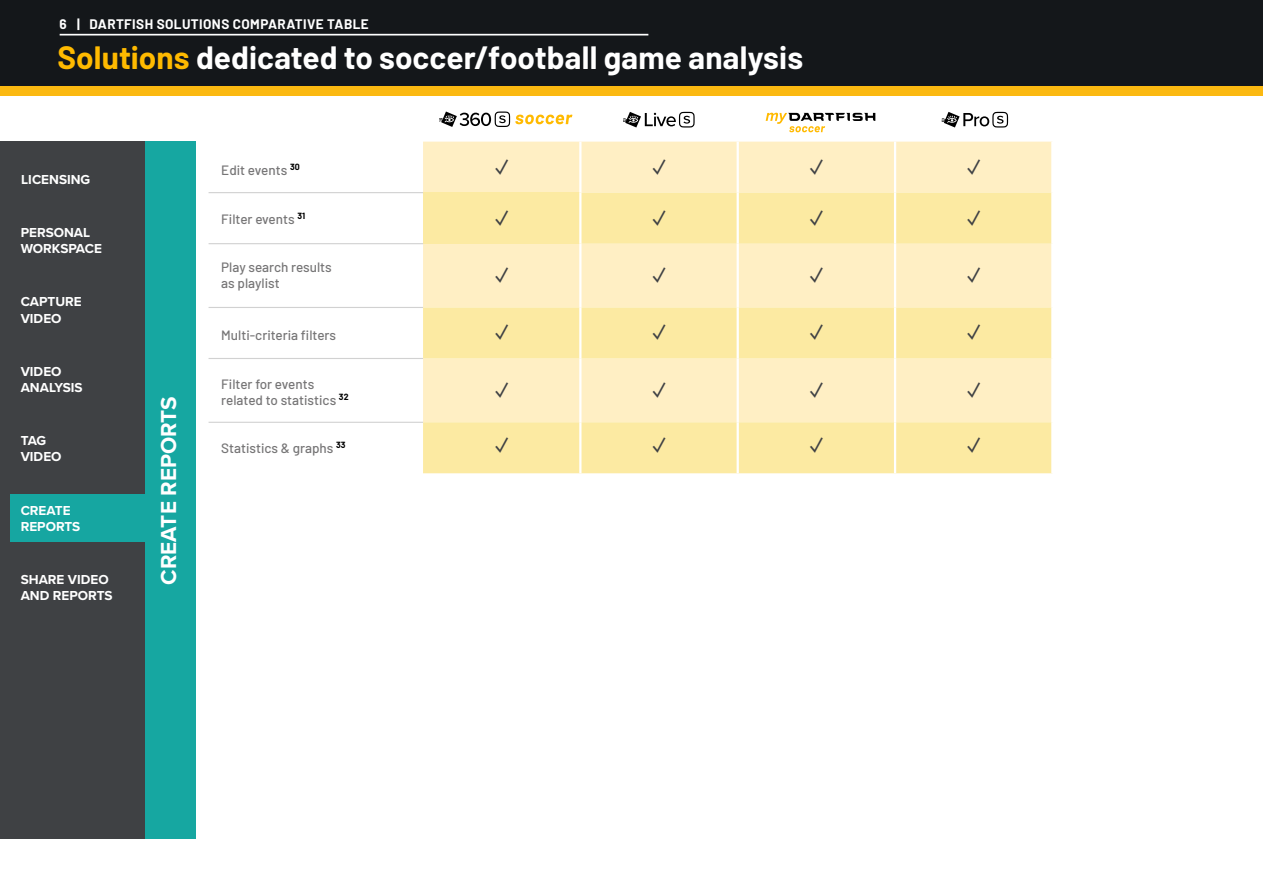
<style>
.page{position:relative;width:1263px;height:893px;background:#fff}
.page>*{position:absolute;margin:0;border:0;box-sizing:border-box;transform-origin:0 0}
.t1{font:700 31.5px "Barlow";color:#fff}
.t2{font:600 24px "Proxima Nova";color:#3f4144}
.t3{font:700 22.5px "Proxima Nova";color:#fff}
.t4{font:500 13.5px/16.2px "Barlow";color:#767576}
.t5{font:700 13.5px/16.2px "Proxima Nova";color:#fff}
.t6{font:700 13.5px "Barlow";letter-spacing:.03em;color:#fff}
.s1{color:#ffba00}
</style>
<div class="page">
<div style="left:0;top:86px;width:1263px;height:9px;background:#fbb911"></div>
<div style="left:0;top:0;width:1263px;height:86px;background:#14171a"></div>
<hr style="left:60px;top:34px;width:588px;height:2px;background:#fff">
<div style="left:423px;top:142px;width:628px;height:280px;background:#ffefc4"></div>
<div style="left:423px;top:193px;width:157px;height:51px;background:#fceaa2"></div>
<div style="left:581px;top:193px;width:470px;height:51px;background:#fceaa2"></div>
<div style="left:423px;top:307px;width:628px;height:51px;background:#fceaa2"></div>
<div style="left:423px;top:422px;width:628px;height:51px;background:#fceaa2"></div>
<hr style="left:209px;top:243px;width:214px;height:1px;background:#d1d1d1">
<hr style="left:209px;top:307px;width:214px;height:1px;background:#d1d1d1">
<hr style="left:209px;top:358px;width:214px;height:1px;background:#d1d1d1">
<hr style="left:579px;top:307px;width:2px;height:51px;background:#fff">
<hr style="left:579px;top:358px;width:2px;height:64px;background:#fff">
<hr style="left:579px;top:193px;width:2px;height:51px;background:#fff">
<hr style="left:737px;top:193px;width:2px;height:51px;background:#fff">
<hr style="left:894px;top:193px;width:2px;height:51px;background:#fff">
<hr style="left:737px;top:307px;width:2px;height:51px;background:#fff">
<hr style="left:894px;top:307px;width:2px;height:51px;background:#fff">
<hr style="left:737px;top:358px;width:2px;height:64px;background:#fff">
<hr style="left:894px;top:358px;width:2px;height:64px;background:#fff">
<hr style="left:579px;top:422px;width:2px;height:51px;background:#fff">
<hr style="left:579px;top:142px;width:2px;height:51px;background:#fff">
<hr style="left:737px;top:142px;width:2px;height:51px;background:#fff">
<hr style="left:894px;top:142px;width:2px;height:51px;background:#fff">
<hr style="left:579px;top:244px;width:2px;height:63px;background:#fff">
<hr style="left:737px;top:244px;width:2px;height:63px;background:#fff">
<hr style="left:894px;top:244px;width:2px;height:63px;background:#fff">
<hr style="left:737px;top:422px;width:2px;height:51px;background:#fff">
<hr style="left:894px;top:422px;width:2px;height:51px;background:#fff">
<hr style="left:209px;top:192px;width:214px;height:1px;background:#d1d1d1">
<hr style="left:209px;top:422px;width:214px;height:1px;background:#d1d1d1">
<div style="left:144px;top:142px;width:52px;height:697px;background:#16a7a1"></div>
<div style="left:0;top:142px;width:144px;height:697px;background:#3f4144"></div>
<div style="left:11px;top:495px;width:139px;height:47px;background:#16a6a1"></div>
<svg style="left:623px;top:112px;width:72px;height:16px"></svg>
<svg style="left:941px;top:112px;width:67px;height:16px"></svg>
<svg style="left:766px;top:113px;width:109px;height:19px"></svg>
<svg style="left:439px;top:111px;width:133px;height:16px"></svg>
<p class="t6" style="left:60px;top:14px;width:311px">6 | DARTFISH SOLUTIONS COMPARATIVE TABLE</p>
<h1 class="t1" style="left:57px;top:34px;width:747px"><span class="s1">Solutions</span> dedicated to soccer/football game analysis</h1>
<p class="t5" style="left:21px;top:171px;width:71px">LICENSING</p>
<p class="t5" style="left:21px;top:224px;width:83px">PERSONAL<br>WORKSPACE</p>
<p class="t5" style="left:21px;top:293px;width:63px">CAPTURE<br>VIDEO</p>
<p class="t5" style="left:21px;top:363px;width:63px">VIDEO<br>ANALYSIS</p>
<p class="t5" style="left:21px;top:432px;width:42px">TAG<br>VIDEO</p>
<p class="t5" style="left:21px;top:502px;width:61px">CREATE<br>REPORTS</p>
<p class="t5" style="left:21px;top:571px;width:93px">SHARE VIDEO<br>AND REPORTS</p>
<h3 class="t3" style="left:152px;top:585px;width:190px;rotate:-90deg">CREATE REPORTS</h3>
<p class="t4" style="left:221px;top:161px;width:80px">Edit events <sup>30</sup></p>
<h2 class="t2" style="left:495px;top:151px;width:14px">✓</h2>
<h2 class="t2" style="left:653px;top:151px;width:14px">✓</h2>
<h2 class="t2" style="left:810px;top:151px;width:14px">✓</h2>
<h2 class="t2" style="left:967px;top:151px;width:14px">✓</h2>
<p class="t4" style="left:221px;top:209px;width:85px">Filter events <sup>31</sup></p>
<h2 class="t2" style="left:495px;top:202px;width:14px">✓</h2>
<h2 class="t2" style="left:653px;top:202px;width:14px">✓</h2>
<h2 class="t2" style="left:810px;top:202px;width:14px">✓</h2>
<h2 class="t2" style="left:967px;top:202px;width:14px">✓</h2>
<p class="t4" style="left:221px;top:258px;width:112px">Play search results as playlist</p>
<h2 class="t2" style="left:495px;top:259px;width:14px">✓</h2>
<h2 class="t2" style="left:653px;top:259px;width:14px">✓</h2>
<h2 class="t2" style="left:810px;top:259px;width:14px">✓</h2>
<h2 class="t2" style="left:967px;top:259px;width:14px">✓</h2>
<p class="t4" style="left:221px;top:326px;width:116px">Multi-criteria filters</p>
<h2 class="t2" style="left:495px;top:317px;width:14px">✓</h2>
<h2 class="t2" style="left:653px;top:317px;width:14px">✓</h2>
<h2 class="t2" style="left:810px;top:317px;width:14px">✓</h2>
<h2 class="t2" style="left:967px;top:317px;width:14px">✓</h2>
<p class="t4" style="left:221px;top:375px;width:129px">Filter for events related to statistics <sup>32</sup></p>
<h2 class="t2" style="left:495px;top:374px;width:14px">✓</h2>
<h2 class="t2" style="left:653px;top:374px;width:14px">✓</h2>
<h2 class="t2" style="left:810px;top:374px;width:14px">✓</h2>
<h2 class="t2" style="left:967px;top:374px;width:14px">✓</h2>
<p class="t4" style="left:221px;top:439px;width:126px">Statistics &amp; graphs <sup>33</sup></p>
<h2 class="t2" style="left:495px;top:429px;width:14px">✓</h2>
<h2 class="t2" style="left:653px;top:429px;width:14px">✓</h2>
<h2 class="t2" style="left:810px;top:429px;width:14px">✓</h2>
<h2 class="t2" style="left:967px;top:429px;width:14px">✓</h2>
</div>
